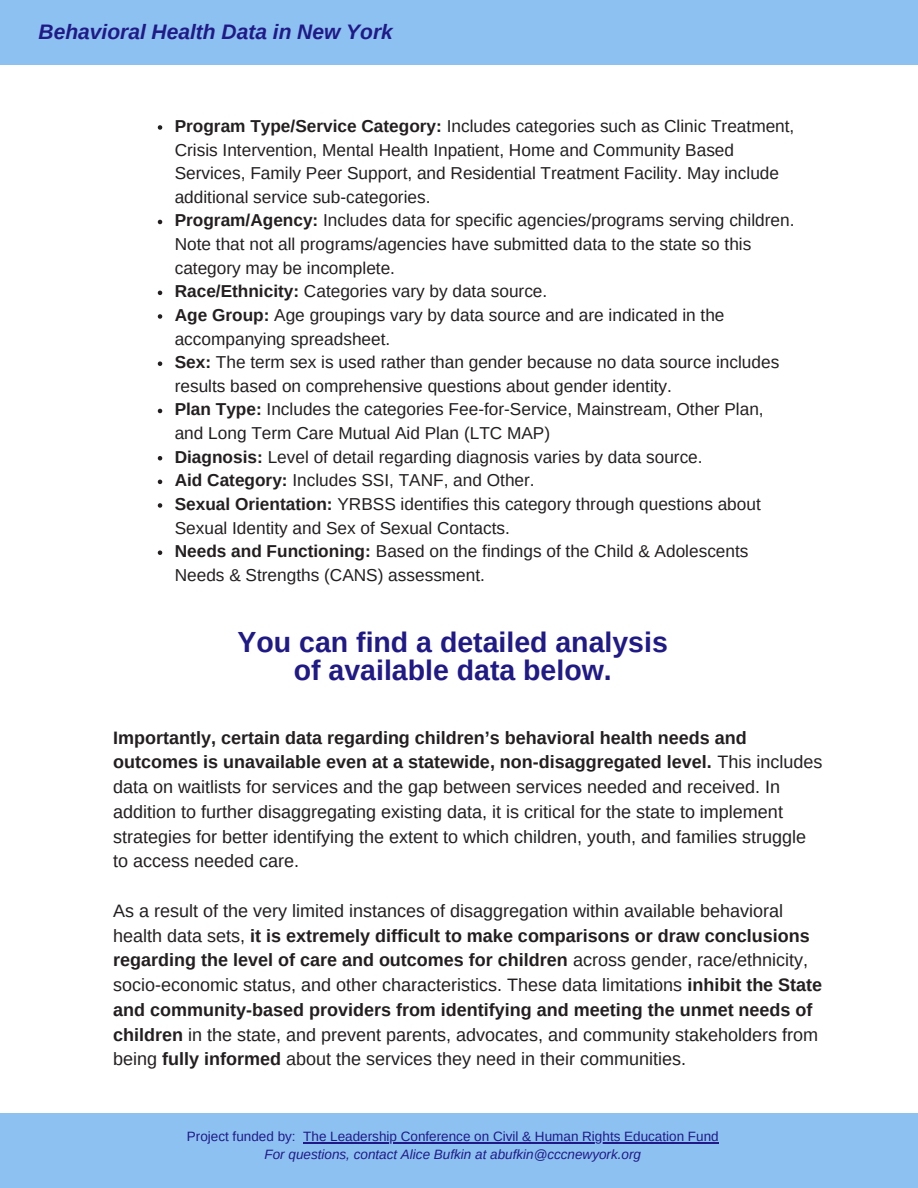
<style>
.page{position:relative;width:918px;height:1188px;background:#fff}
.page>*{position:absolute;margin:0;border:0;box-sizing:border-box;transform-origin:0 0}
.t1{font:700 28.5px/28.2px "Arimo";color:#201a87;text-align:center}
.t2{font:italic 700 21px "Arimo";color:#201a87}
.t3{font:18px/24.8px "Arimo";color:#231f20}
.t4{font:17.25px/23.7px "Arimo";color:#231f20}
.t5{font:13.5px "Arimo";color:#201a87}
.t6{font:italic 13.5px "Arimo";color:#201a87}
.s1{font-weight:700}
</style>
<div class="page">
<svg style="left:158px;top:125px;width:4px;height:5px"></svg>
<svg style="left:158px;top:220px;width:4px;height:4px"></svg>
<svg style="left:158px;top:291px;width:4px;height:4px"></svg>
<svg style="left:158px;top:314px;width:4px;height:5px"></svg>
<svg style="left:158px;top:361px;width:4px;height:5px"></svg>
<svg style="left:158px;top:409px;width:4px;height:4px"></svg>
<svg style="left:158px;top:456px;width:4px;height:4px"></svg>
<svg style="left:158px;top:480px;width:4px;height:4px"></svg>
<svg style="left:158px;top:503px;width:4px;height:5px"></svg>
<svg style="left:158px;top:550px;width:4px;height:5px"></svg>
<div style="left:0;top:0;width:918px;height:64px;background:#8dc1f1"></div>
<div style="left:0;top:1113px;width:918px;height:75px;background:#8dc1f1"></div>
<hr style="left:303px;top:1142px;width:416px;height:1px;background:#201a87">
<p class="t2" style="left:39px;top:20px;width:356px">Behavioral Health Data in New York</p>
<p class="t4" style="left:175px;top:114px;width:621px"><span class="s1">Program Type/Service Category:</span> Includes categories such as Clinic Treatment, Crisis Intervention, Mental Health Inpatient, Home and Community Based Services, Family Peer Support, and Residential Treatment Facility. May include additional service sub-categories.<br><span class="s1">Program/Agency:</span> Includes data for specific agencies/programs serving children.<br>Note that not all programs/agencies have submitted data to the state so this category may be incomplete.<br><span class="s1">Race/Ethnicity:</span> Categories vary by data source.<br><span class="s1">Age Group:</span> Age groupings vary by data source and are indicated in the accompanying spreadsheet.<br><span class="s1">Sex:</span> The term sex is used rather than gender because no data source includes results based on comprehensive questions about gender identity.<br><span class="s1">Plan Type:</span> Includes the categories Fee-for-Service, Mainstream, Other Plan, and Long Term Care Mutual Aid Plan (LTC MAP)<br><span class="s1">Diagnosis:</span> Level of detail regarding diagnosis varies by data source.<br><span class="s1">Aid Category:</span> Includes SSI, TANF, and Other.<br><span class="s1">Sexual Orientation:</span> YRBSS identifies this category through questions about Sexual Identity and Sex of Sexual Contacts.<br><span class="s1">Needs and Functioning:</span> Based on the findings of the Child &amp; Adolescents Needs &amp; Strengths (CANS) assessment.</p>
<h1 class="t1" style="left:238px;top:628px;width:432px">You can find a detailed analysis of available data below.</h1>
<p class="t3" style="left:113px;top:725px;width:711px"><span class="s1">Importantly, certain data regarding children’s behavioral health needs and outcomes is unavailable even at a statewide, non-disaggregated level.</span> This includes data on waitlists for services and the gap between services needed and received. In addition to further disaggregating existing data, it is critical for the state to implement strategies for better identifying the extent to which children, youth, and families struggle to access needed care.</p>
<p class="t3" style="left:113px;top:898px;width:711px">As a result of the very limited instances of disaggregation within available behavioral health data sets, <span class="s1">it is extremely difficult to make comparisons or draw conclusions regarding the level of care and outcomes for children</span> across gender, race/ethnicity, socio-economic status, and other characteristics. These data limitations <span class="s1">inhibit the State and community-based providers from identifying and meeting the unmet needs of children</span> in the state, and prevent parents, advocates, and community stakeholders from being <span class="s1">fully informed</span> about the services they need in their communities.</p>
<p class="t5" style="left:187px;top:1129px;width:533px">Project funded by: The Leadership Conference on Civil &amp; Human Rights Education Fund</p>
<p class="t6" style="left:265px;top:1147px;width:378px">For questions, contact Alice Bufkin at abufkin@cccnewyork.org</p>
</div>
